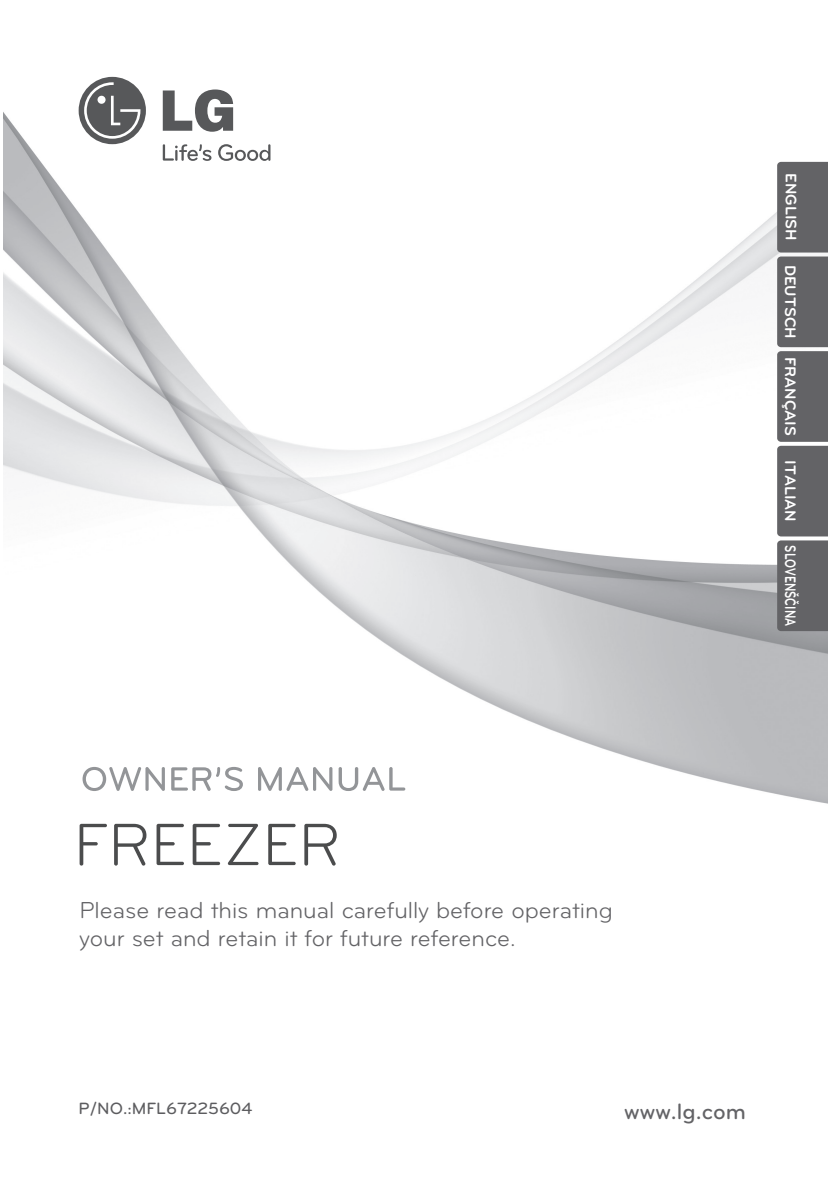
<style>
.page{position:relative;width:828px;height:1197px;background:#fff}
.page>*{position:absolute;margin:0;border:0;box-sizing:border-box;transform-origin:0 0}
.t1{font:24px/28px "Bryant LG";color:#636366}
.t2{font:500 23px "Bryant LG";color:#636366}
.t3{font:500 17px "Bryant LG";color:#5c5c5f}
.t4{font:700 15.8px "Bryant LG";color:#fff}
.t5{font:700 15.8px "Bryant LG";color:#fff;scale:.73 1}
</style>
<div class="page">
<img style="left:3px;top:76px;width:825px;height:790px">
<svg style="left:163px;top:144px;width:48px;height:17px"></svg>
<svg style="left:218px;top:144px;width:52px;height:17px"></svg>
<svg style="left:163px;top:89px;width:70px;height:43px"></svg>
<div style="left:79px;top:77px;width:67px;height:67px;background:#57585a;border-radius:50%"></div>
<svg style="left:84px;top:82px;width:56px;height:57px"></svg>
<svg style="left:83px;top:766px;width:82px;height:25px"></svg>
<svg style="left:171px;top:766px;width:72px;height:25px"></svg>
<svg style="left:258px;top:767px;width:74px;height:23px"></svg>
<svg style="left:338px;top:767px;width:67px;height:24px"></svg>
<svg style="left:80px;top:823px;width:27px;height:42px"></svg>
<svg style="left:114px;top:823px;width:32px;height:42px"></svg>
<svg style="left:157px;top:823px;width:27px;height:42px"></svg>
<svg style="left:193px;top:823px;width:27px;height:42px"></svg>
<svg style="left:228px;top:823px;width:30px;height:42px"></svg>
<svg style="left:268px;top:823px;width:28px;height:42px"></svg>
<svg style="left:304px;top:823px;width:33px;height:42px"></svg>
<div style="left:777px;top:162px;width:51px;height:469px;background:#636366"></div>
<p class="t4" style="left:801px;top:173px;width:69px;rotate:90deg">ENGLISH</p>
<p class="t4" style="left:800px;top:265px;width:75px;rotate:90deg">DEUTSCH</p>
<p class="t4" style="left:800px;top:357px;width:80px;rotate:90deg">FRANÇAIS</p>
<p class="t4" style="left:800px;top:460px;width:63px;rotate:90deg">ITALIAN</p>
<p class="t5" style="left:800px;top:545px;width:112px;rotate:90deg">SLOVENŠČINA</p>
<p class="t1" style="left:80px;top:896px;width:535px">Please read this manual carefully before operating your set and retain it for future reference.</p>
<p class="t3" style="left:79px;top:1097px;width:175px">P/NO.:MFL67225604</p>
<p class="t2" style="left:624px;top:1096px;width:123px">www.lg.com</p>
</div>
